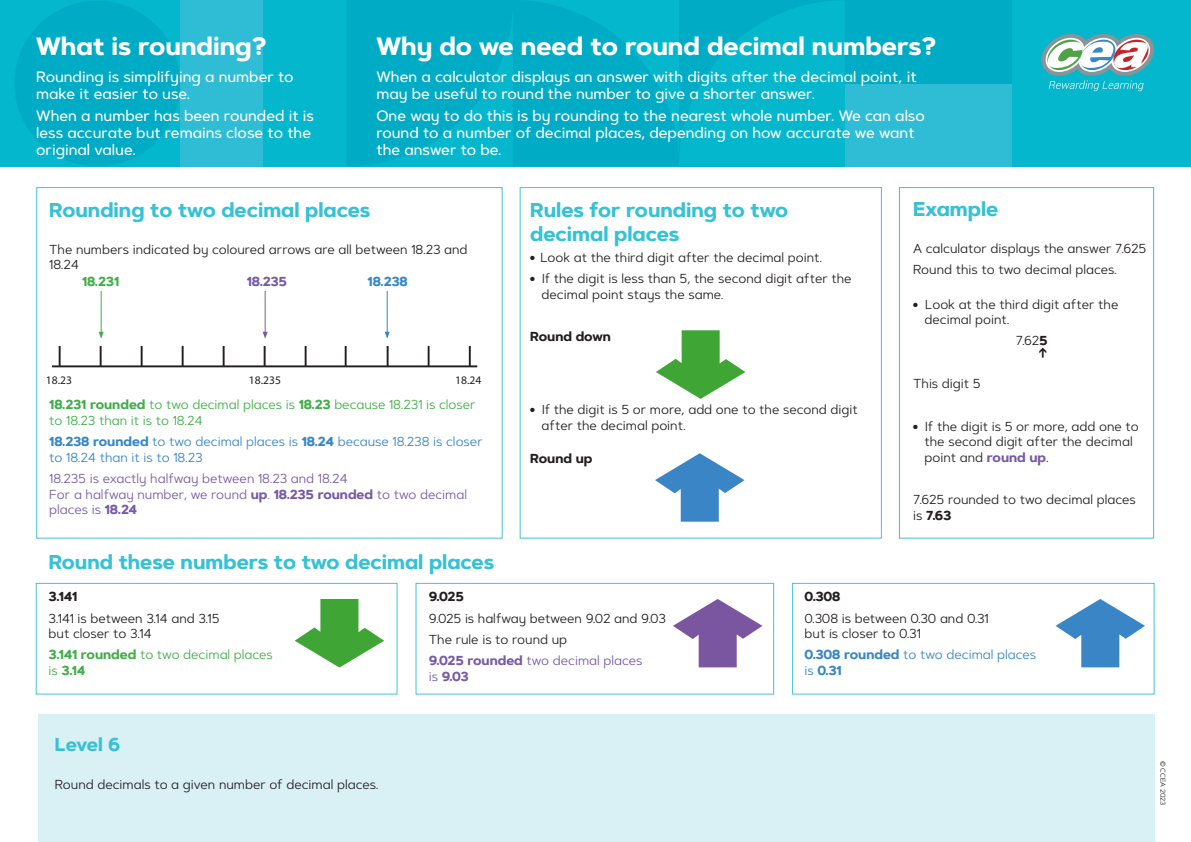
<style>
.page{position:relative;width:1191px;height:842px;background:#fff}
.page>*{position:absolute;margin:0;border:0;box-sizing:border-box;transform-origin:0 0}
.t1{font:700 25px "Artegra Sans Alt";color:#fff}
.H2-blue{font:700 20px/24px "Artegra Sans Alt";color:#37c1d4}
.t2{font:700 18.6px "Artegra Sans Alt";letter-spacing:-.01em;color:#37c1d4}
.t3{font:500 15px/17px "Artegra Sans Alt";color:#fff}
.Body-Copy{font:13px/15.6px "Artegra Sans Alt";color:#231f20}
.Body-Copy-2{font:13px/15.6px "Artegra Sans Alt";color:#765ba6}
.Body-Copy-3{font:13px/15.6px "Artegra Sans Alt";color:#40ae49}
.Body-Copy-4{font:13px/15.6px "Artegra Sans Alt";color:#3786c6}
.Body-Copy-5{font:700 13px "Artegra Sans Alt";color:#231f20}
.Body-Copy-6{font:700 13px "Artegra Sans Alt";color:#40ae49}
.Body-Copy-7{font:700 13px "Artegra Sans Alt";color:#765ba6}
.Body-Copy-8{font:700 13px "Artegra Sans Alt";color:#3786c6}
.t4{font:11.6px "Myriad Pro";color:#231f20}
.t5{font:7px "Artegra Sans Alt";letter-spacing:-.015em;color:#231f20}
.s1{font-weight:700}
.s2{font-weight:700;color:#765ba6}
</style>
<div class="page">
<div style="left:0;top:0;width:1191px;height:167px;background:#05b7cc"></div>
<div style="left:14px;top:1px;width:166px;height:165px;background:#00abc5;border-radius:50%"></div>
<div style="left:180px;top:0;width:83px;height:166px;background:#2ebdd5"></div>
<div style="left:845px;top:83px;width:166px;height:84px;background:#2ebdd5"></div>
<div style="left:845px;top:0;width:166px;height:83px;background:#00abc5"></div>
<svg style="left:347px;top:0;width:484px;height:166px"></svg>
<svg style="left:1041px;top:34px;width:114px;height:57px"></svg>
<div style="left:519px;top:187px;width:363px;height:352px;border:1px solid #37c1d4"></div>
<hr style="left:52px;top:365px;width:425px;height:2px;background:#231f20">
<hr style="left:59px;top:346px;width:2px;height:20px;background:#231f20">
<hr style="left:100px;top:346px;width:2px;height:20px;background:#231f20">
<hr style="left:141px;top:346px;width:2px;height:20px;background:#231f20">
<hr style="left:182px;top:346px;width:2px;height:20px;background:#231f20">
<hr style="left:223px;top:346px;width:2px;height:20px;background:#231f20">
<svg style="left:264px;top:346px;width:1px;height:19px"></svg>
<svg style="left:305px;top:346px;width:1px;height:19px"></svg>
<svg style="left:345px;top:346px;width:1px;height:19px"></svg>
<svg style="left:387px;top:346px;width:1px;height:19px"></svg>
<hr style="left:427px;top:346px;width:2px;height:20px;background:#231f20">
<hr style="left:469px;top:346px;width:2px;height:20px;background:#231f20">
<div style="left:38px;top:714px;width:1116px;height:128px;background:#d9f0f4"></div>
<div style="left:899px;top:187px;width:255px;height:352px;border:1px solid #2ebdd5"></div>
<hr style="left:101px;top:291px;width:1px;height:42px;background:#40ae49">
<svg style="left:99px;top:332px;width:5px;height:7px"></svg>
<hr style="left:265px;top:291px;width:1px;height:42px;background:#765ba6">
<svg style="left:263px;top:332px;width:5px;height:7px"></svg>
<hr style="left:387px;top:291px;width:1px;height:42px;background:#3786c6">
<svg style="left:385px;top:332px;width:5px;height:7px"></svg>
<svg style="left:656px;top:330px;width:89px;height:69px"></svg>
<svg style="left:655px;top:453px;width:89px;height:69px"></svg>
<div style="left:36px;top:583px;width:361px;height:111px;border:1px solid #37c1d4"></div>
<div style="left:415px;top:583px;width:359px;height:111px;border:1px solid #37c1d4"></div>
<div style="left:792px;top:583px;width:362px;height:111px;border:1px solid #37c1d4"></div>
<svg style="left:295px;top:599px;width:89px;height:69px"></svg>
<svg style="left:673px;top:599px;width:89px;height:68px"></svg>
<svg style="left:1055px;top:599px;width:90px;height:68px"></svg>
<h1 class="t1" style="left:36px;top:28px;width:232px">What is rounding?</h1>
<h1 class="t1" style="left:376px;top:28px;width:561px">Why do we need to round decimal numbers?</h1>
<p class="t3" style="left:36px;top:68px;width:259px">Rounding is simplifying a number to make it easier to use.</p>
<p class="t3" style="left:36px;top:108px;width:279px">When a number has been rounded it is less accurate but remains close to the original value.</p>
<p class="t3" style="left:376px;top:68px;width:541px">When a calculator displays an answer with digits after the decimal point, it may be useful to round the number to give a shorter answer.</p>
<p class="t3" style="left:376px;top:108px;width:550px">One way to do this is by rounding to the nearest whole number. We can also round to a number of decimal places, depending on how accurate we want the answer to be.</p>
<p class="H2-blue" style="left:49px;top:198px;width:322px">Rounding to two decimal places</p>
<p class="Body-Copy" style="left:49px;top:241px;width:420px">The numbers indicated by coloured arrows are all between 18.23 and<br>18.24</p>
<p class="Body-Copy-6" style="left:82px;top:272px;width:39px">18.231</p>
<p class="Body-Copy-7" style="left:247px;top:272px;width:42px">18.235</p>
<p class="Body-Copy-8" style="left:367px;top:272px;width:42px">18.238</p>
<p class="t4" style="left:46px;top:373px;width:28px">18.23</p>
<p class="t4" style="left:249px;top:373px;width:34px">18.235</p>
<p class="t4" style="left:455px;top:373px;width:28px">18.24</p>
<p class="Body-Copy-3" style="left:49px;top:397px;width:428px"><span class="s1">18.231 rounded</span> to two decimal places is <span class="s1">18.23</span> because 18.231 is closer to 18.23 than it is to 18.24</p>
<p class="Body-Copy-4" style="left:49px;top:433px;width:435px"><span class="s1">18.238 rounded</span> to two decimal places is <span class="s1">18.24</span> because 18.238 is closer to 18.24 than it is to 18.23</p>
<p class="Body-Copy-2" style="left:49px;top:470px;width:419px">18.235 is exactly halfway between 18.23 and 18.24<br>For a halfway number, we round <span class="s1">up</span>. <span class="s1">18.235 rounded</span> to two decimal places is <span class="s1">18.24</span></p>
<p class="H2-blue" style="left:49px;top:551px;width:447px">Round these numbers to two decimal places</p>
<p class="H2-blue" style="left:530px;top:198px;width:259px">Rules for rounding to two decimal places</p>
<p class="Body-Copy" style="left:530px;top:249px;width:293px">● Look at the third digit after the decimal point.</p>
<p class="Body-Copy" style="left:541px;top:271px;width:311px;text-indent:-11px">● If the digit is less than 5, the second digit after the decimal point stays the same.</p>
<p class="Body-Copy-5" style="left:530px;top:327px;width:82px">Round down</p>
<p class="Body-Copy" style="left:541px;top:401px;width:317px;text-indent:-11px">● If the digit is 5 or more, add one to the second digit after the decimal point.</p>
<p class="Body-Copy-5" style="left:530px;top:448px;width:64px">Round up</p>
<p class="H2-blue" style="left:913px;top:198px;width:87px">Example</p>
<p class="Body-Copy" style="left:913px;top:241px;width:235px">A calculator displays the answer 7.625</p>
<p class="Body-Copy" style="left:913px;top:262px;width:205px">Round this to two decimal places.</p>
<p class="Body-Copy" style="left:924px;top:296px;width:195px;text-indent:-11px">● Look at the third digit after the decimal point.</p>
<p class="Body-Copy" style="left:1015px;top:333px;width:34px">7.62<span class="s1">5</span></p>
<p class="Body-Copy" style="left:913px;top:375px;width:69px">This digit 5</p>
<p class="Body-Copy" style="left:924px;top:418px;width:216px;text-indent:-11px">● If the digit is 5 or more, add one to the second digit after the decimal point and <span class="s2">round up</span>.</p>
<p class="Body-Copy" style="left:913px;top:492px;width:224px">7.625 rounded to two decimal places is <span class="s1">7.63</span></p>
<p class="Body-Copy-5" style="left:49px;top:587px;width:30px">3.141</p>
<p class="Body-Copy" style="left:49px;top:610px;width:172px">3.141 is between 3.14 and 3.15 but closer to 3.14</p>
<p class="Body-Copy-3" style="left:49px;top:647px;width:226px"><span class="s1">3.141 rounded</span> to two decimal places is <span class="s1">3.14</span></p>
<p class="Body-Copy-5" style="left:429px;top:587px;width:36px">9.025</p>
<p class="Body-Copy" style="left:429px;top:610px;width:238px">9.025 is halfway between 9.02 and 9.03</p>
<p class="Body-Copy" style="left:429px;top:631px;width:140px">The rule is to round up</p>
<p class="Body-Copy-2" style="left:429px;top:652px;width:215px"><span class="s1">9.025 rounded</span> two decimal places is <span class="s1">9.03</span></p>
<p class="Body-Copy-5" style="left:804px;top:587px;width:37px">0.308</p>
<p class="Body-Copy" style="left:804px;top:610px;width:186px">0.308 is between 0.30 and 0.31 but is closer to 0.31</p>
<p class="Body-Copy-4" style="left:804px;top:647px;width:233px"><span class="s1">0.308 rounded</span> to two decimal places is <span class="s1">0.31</span></p>
<h2 class="t2" style="left:55px;top:731px;width:67px">Level 6</h2>
<p class="Body-Copy" style="left:55px;top:776px;width:325px">Round decimals to a given number of decimal places.</p>
<p class="t5" style="left:1167px;top:761px;width:46px;rotate:90deg">© CCEA 2023</p>
</div>
